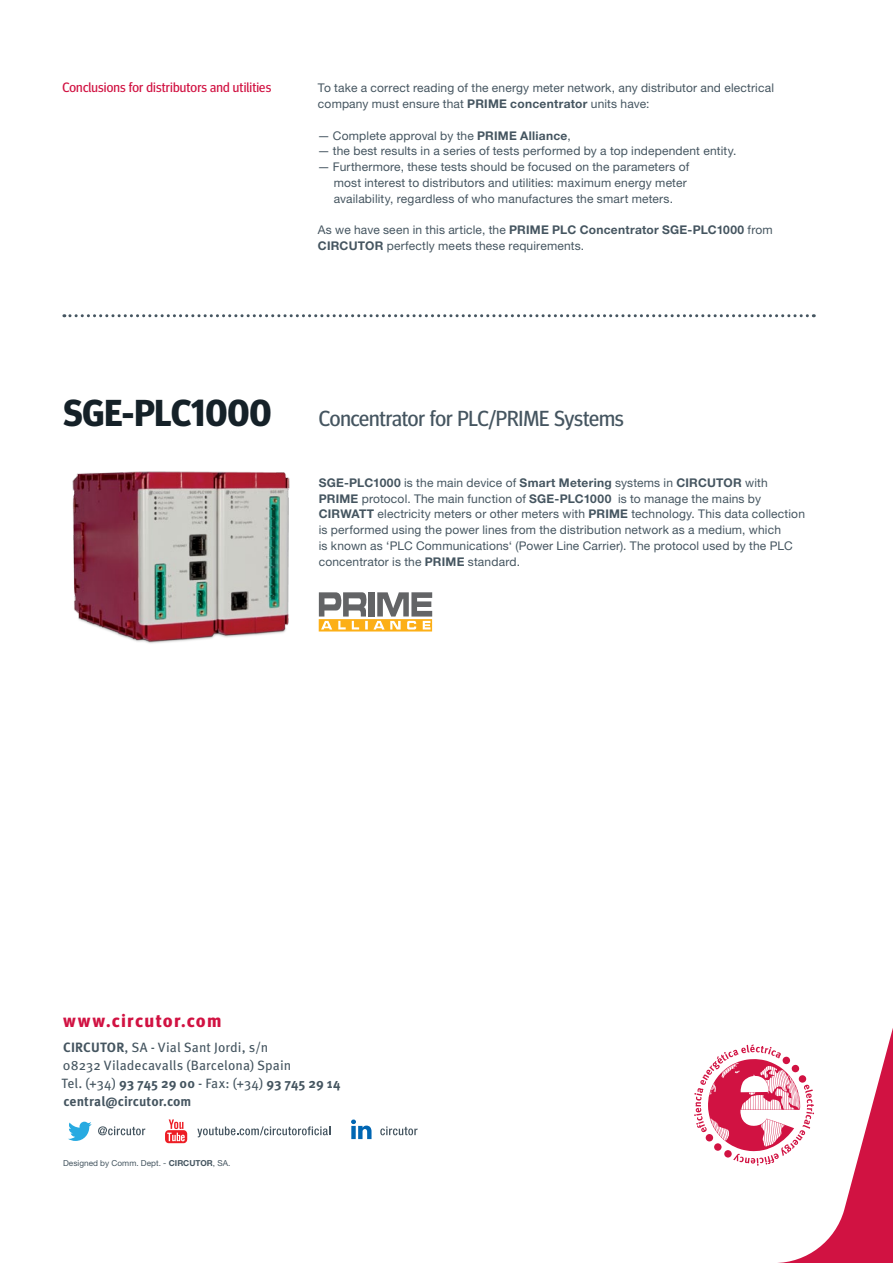
<style>
.page{position:relative;width:893px;height:1263px;background:#fff}
.page>*{position:absolute;margin:0;border:0;box-sizing:border-box;transform-origin:0 0}
.t1{font:700 37.5px "Meta Head OT";letter-spacing:-.005em;color:#152128}
.t2{font:21.75px "Meta Head OT";letter-spacing:-.005em;color:#455560}
.t3{font:700 18px "Meta Head OT";letter-spacing:.1em;color:#d11242}
.t4{font:13.5px/18px "Meta Pro";letter-spacing:.005em;color:#455560}
.t5{font:13.5px "Meta Head OT";letter-spacing:.01em;color:#d11242}
.t6{font:12px/15.8px "Helvetica Neue LT";letter-spacing:.015em;color:#455560}
.t7{font:8.25px "Helvetica Neue LT Std";color:#455560}
.s1{font-weight:700}
.s2{font-family:"Helvetica"}
</style>
<div class="page">
<svg style="left:83px;top:1028px;width:810px;height:235px"></svg>
<svg style="left:64px;top:314px;width:750px;height:3px"></svg>
<svg style="left:694px;top:1044px;width:120px;height:122px"></svg>
<div style="left:714px;top:1143px;width:7px;height:8px;background:#d11242;border-radius:50%"></div>
<div style="left:724px;top:1150px;width:8px;height:7px;background:#d11242;border-radius:50%"></div>
<div style="left:706px;top:1134px;width:7px;height:7px;background:#d11242;border-radius:50%"></div>
<div style="left:791px;top:1064px;width:8px;height:8px;background:#d11242;border-radius:50%"></div>
<div style="left:782px;top:1056px;width:8px;height:8px;background:#d11242;border-radius:50%"></div>
<svg style="left:798px;top:1075px;width:8px;height:8px"></svg>
<svg style="left:68px;top:1122px;width:24px;height:19px"></svg>
<svg style="left:165px;top:1119px;width:22px;height:24px"></svg>
<svg style="left:351px;top:1119px;width:21px;height:20px"></svg>
<svg style="left:98px;top:1126px;width:47px;height:9px"></svg>
<svg style="left:380px;top:1126px;width:37px;height:9px"></svg>
<svg style="left:197px;top:1126px;width:133px;height:11px"></svg>
<img style="left:72px;top:471px;width:218px;height:173px">
<svg style="left:319px;top:592px;width:113px;height:39px"></svg>
<p class="t5" style="left:62px;top:80px;width:210px">Conclusions for distributors and utilities</p>
<p class="t6" style="left:318px;top:80px;width:458px">To take a correct reading of the energy meter network, any distributor and electrical company must ensure that <span class="s1">PRIME concentrator</span> units have:</p>
<p class="t6" style="left:318px;top:127px;width:254px"><span class="s2">—</span> Complete approval by the <span class="s1">PRIME Alliance</span>,</p>
<p class="t6" style="left:318px;top:143px;width:420px"><span class="s2">—</span> the best results in a series of tests performed by a top independent entity.</p>
<p class="t6" style="left:334px;top:159px;width:357px;text-indent:-16px"><span class="s2">—</span> Furthermore, these tests should be focused on the parameters of most interest to distributors and utilities: maximum energy meter availability, regardless of who manufactures the smart meters.</p>
<p class="t6" style="left:318px;top:222px;width:456px">As we have seen in this article, the <span class="s1">PRIME PLC Concentrator SGE-PLC1000</span> from<br><span class="s1">CIRCUTOR</span> perfectly meets these requirements.</p>
<h1 class="t1" style="left:63px;top:391px;width:210px">SGE-PLC1000</h1>
<h2 class="t2" style="left:319px;top:406px;width:307px">Concentrator for PLC/PRIME Systems</h2>
<p class="t6" style="left:319px;top:475px;width:488px"><span class="s1">SGE-PLC1000</span> is the main device of <span class="s1">Smart Metering</span> systems in <span class="s1">CIRCUTOR</span> with <span class="s1">PRIME</span> protocol. The main function of <span class="s1">SGE-PLC1000</span> is to manage the mains by <span class="s1">CIRWATT</span> electricity meters or other meters with <span class="s1">PRIME</span> technology. This data collection is performed using the power lines from the distribution network as a medium, which<br>is known as ‘PLC Communications‘ (Power Line Carrier). The protocol used by the PLC concentrator is the <span class="s1">PRIME</span> standard.</p>
<h3 class="t3" style="left:63px;top:1010px;width:159px">www.circutor.com</h3>
<p class="t4" style="left:62px;top:1037px;width:280px"><span class="s1">CIRCUTOR</span>, SA - Vial Sant Jordi, s/n<br>08232 Viladecavalls (Barcelona) Spain<br>Tel. (+34) <span class="s1">93 745 29 00</span> - Fax: (+34) <span class="s1">93 745 29 14 central@circutor.com</span></p>
<p class="t7" style="left:63px;top:1158px;width:169px">Designed by Comm. Dept. - <span class="s1">CIRCUTOR</span>, SA.</p>
</div>
